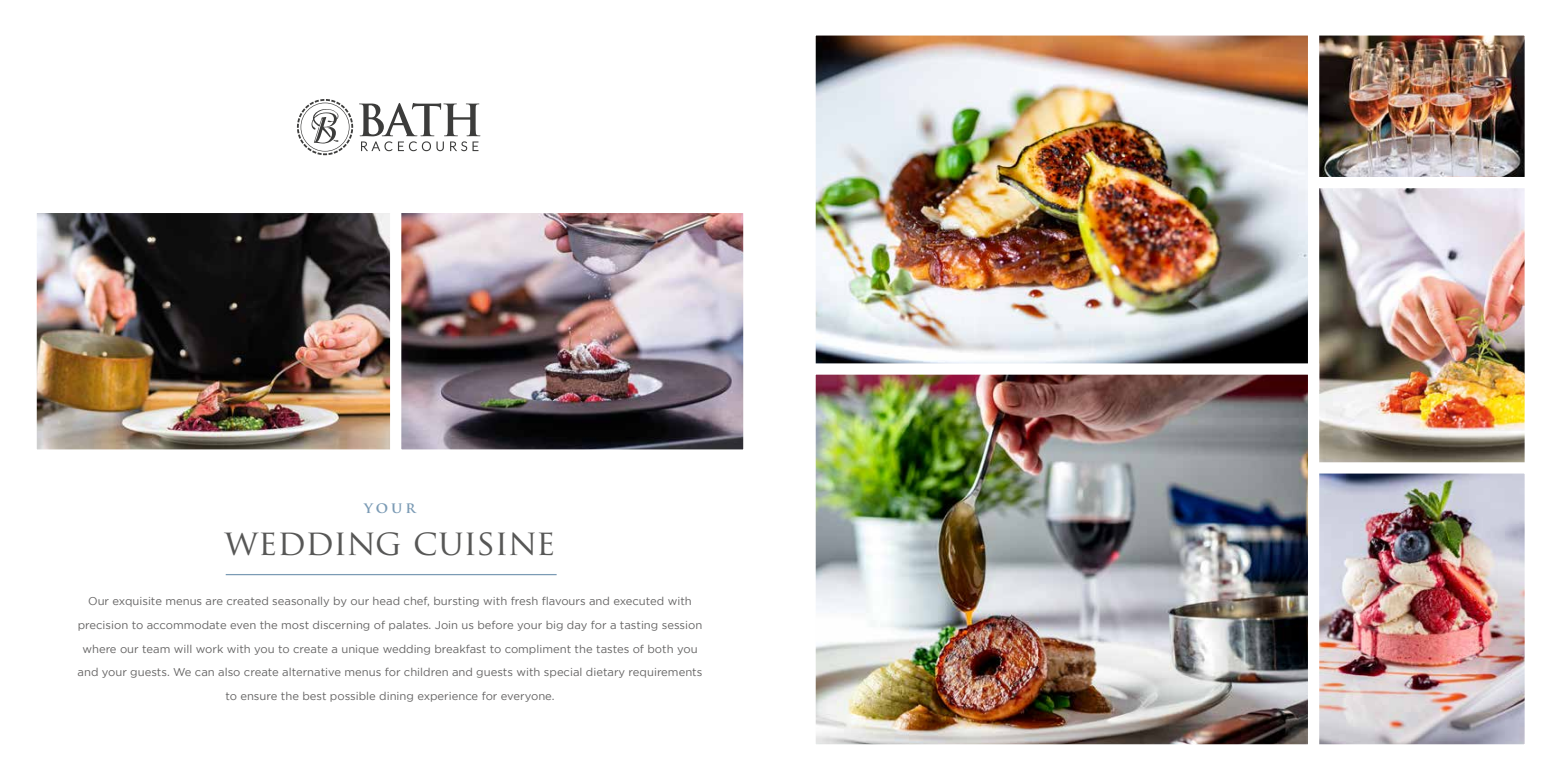
<style>
.page{position:relative;width:1560px;height:780px;background:#fff}
.page>*{position:absolute;margin:0;border:0;box-sizing:border-box;transform-origin:0 0}
.t1{font:35px "Trajan Pro";letter-spacing:-.01em;color:#575756}
.t2{font:700 15px "Trajan Pro";color:#7b9bb5}
.t3{font:11.25px/23.8px "Gotham";color:#646363;text-align:center}
</style>
<div class="page">
<img style="left:1319px;top:188px;width:204px;height:274px">
<div style="left:1300px;top:128px;width:235px;height:421px;border:11px solid #fff"></div>
<img style="left:1318px;top:36px;width:205px;height:140px">
<img style="left:1318px;top:474px;width:205px;height:269px">
<div style="left:1300px;top:462px;width:235px;height:293px;border:11px solid #fff"></div>
<hr style="left:226px;top:574px;width:330px;height:1px;background:#7b9bb5">
<img style="left:38px;top:214px;width:704px;height:234px">
<div style="left:26px;top:202px;width:390px;height:258px;border:11px solid #fff"></div>
<div style="left:390px;top:202px;width:364px;height:258px;border:11px solid #fff"></div>
<img style="left:816px;top:36px;width:490px;height:327px">
<img style="left:816px;top:375px;width:490px;height:368px">
<div style="left:804px;top:363px;width:514px;height:392px;border:11px solid #fff"></div>
<svg style="left:359px;top:103px;width:121px;height:48px"></svg>
<svg style="left:297px;top:99px;width:56px;height:56px"></svg>
<h2 class="t2" style="left:364px;top:498px;width:53px">YOUR</h2>
<h1 class="t1" style="left:224px;top:520px;width:332px">WEDDING CUISINE</h1>
<p class="t3" style="left:78px;top:589px;width:626px">Our exquisite menus are created seasonally by our head chef, bursting with fresh flavours and executed with precision to accommodate even the most discerning of palates. Join us before your big day for a tasting session where our team will work with you to create a unique wedding breakfast to compliment the tastes of both you and your guests. We can also create alternative menus for children and guests with special dietary requirements to ensure the best possible dining experience for everyone.</p>
</div>
